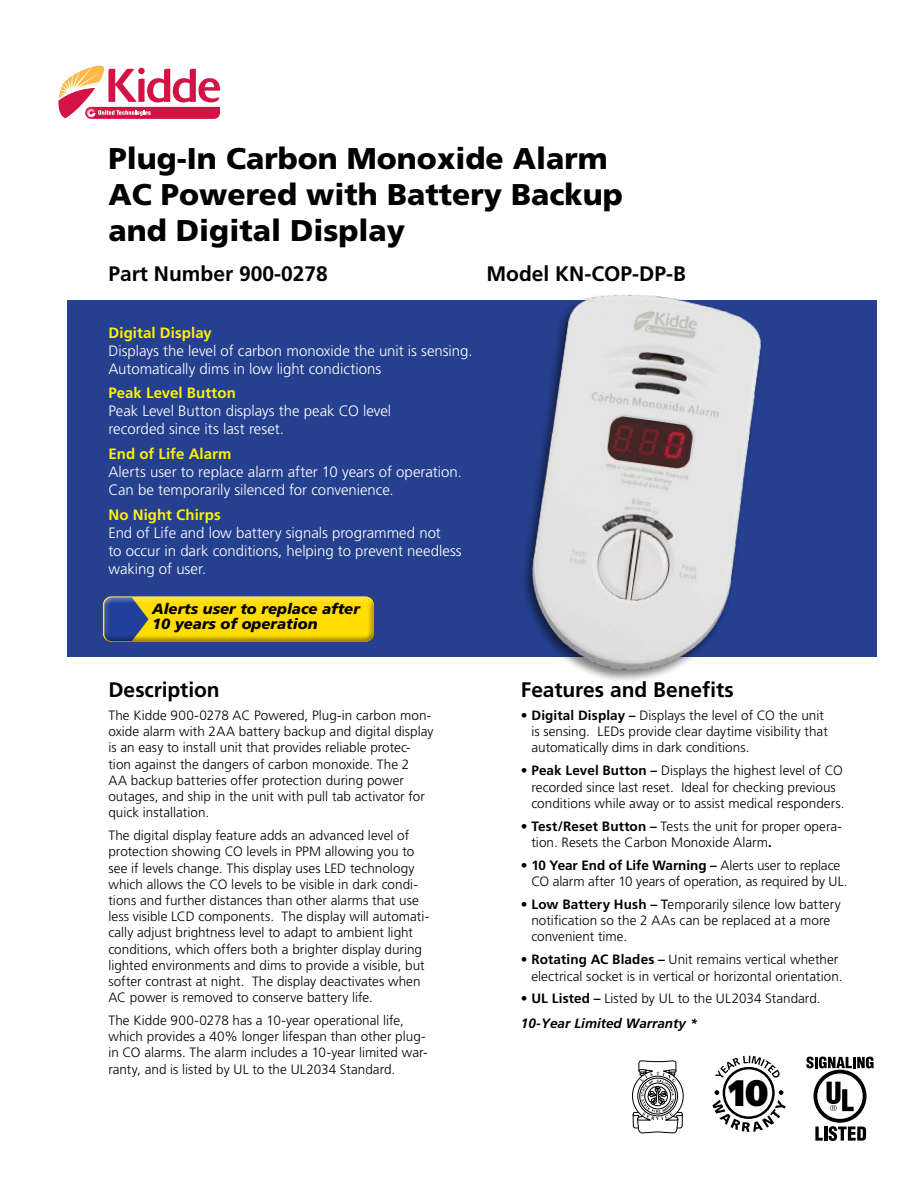
<style>
.page{position:relative;width:918px;height:1188px;background:#fff}
.page>*{position:absolute;margin:0;border:0;box-sizing:border-box;transform-origin:0 0}
.t1{font:900 36.9px "Frutiger";color:#000;scale:.85 1}
.t2{font:900 30px/36px "Frutiger";color:#000}
.t3{font:700 21px "Frutiger";color:#000}
.t4{font:300 15px/18px "Frutiger";color:#fff}
.t5{font:700 15px "Frutiger";letter-spacing:.005em;color:#fff200}
.t6{font:italic 900 14.85px/14.9px "Frutiger LT Std";color:#000}
.t7{font:300 13.5px/16.2px "Frutiger";color:#000}
.t8{font:italic 700 13.5px "Frutiger LT Std";color:#000}
.s1{font-weight:700}
.s2{font-weight:400}
</style>
<div class="page">
<div style="left:68px;top:301px;width:810px;height:356px;background:#25408f"></div>
<div style="left:813px;top:1070px;width:54px;height:53px;border:4px solid #000;border-radius:50%"></div>
<svg style="left:827px;top:1082px;width:27px;height:29px"></svg>
<svg style="left:806px;top:1057px;width:68px;height:11px"></svg>
<svg style="left:815px;top:1127px;width:8px;height:14px"></svg>
<hr style="left:824px;top:1127px;width:3px;height:14px;background:#000">
<svg style="left:829px;top:1126px;width:37px;height:15px"></svg>
<img style="left:450px;top:294px;width:397px;height:387px">
<svg style="left:58px;top:66px;width:162px;height:53px"></svg>
<svg style="left:715px;top:1056px;width:65px;height:23px"></svg>
<div style="left:723px;top:1067px;width:52px;height:52px;border:2px solid #000;border-radius:50%"></div>
<svg style="left:712px;top:1090px;width:74px;height:42px"></svg>
<svg style="left:632px;top:1060px;width:52px;height:74px"></svg>
<div style="left:98px;top:596px;width:284px;height:47px;background:#000;opacity:.36"></div>
<h2 class="t2" style="left:108px;top:140px;width:516px">Plug-In Carbon Monoxide Alarm<br>AC Powered with Battery Backup and Digital Display</h2>
<h3 class="t3" style="left:108px;top:261px;width:221px">Part Number 900-0278</h3>
<h3 class="t3" style="left:486px;top:261px;width:201px">Model KN-COP-DP-B</h3>
<p class="t5" style="left:108px;top:324px;width:105px">Digital Display</p>
<p class="t4" style="left:108px;top:341px;width:366px">Displays the level of carbon monoxide the unit is sensing.<br>Automatically dims in low light condictions</p>
<p class="t5" style="left:108px;top:384px;width:129px">Peak Level Button</p>
<p class="t4" style="left:108px;top:402px;width:284px">Peak Level Button displays the peak CO level recorded since its last reset.</p>
<p class="t5" style="left:108px;top:445px;width:125px">End of Life Alarm</p>
<p class="t4" style="left:108px;top:463px;width:355px">Alerts user to replace alarm after 10 years of operation.<br>Can be temporarily silenced for convenience.</p>
<p class="t5" style="left:108px;top:506px;width:114px">No Night Chirps</p>
<p class="t4" style="left:108px;top:524px;width:355px">End of Life and low battery signals programmed not<br>to occur in dark conditions, helping to prevent needless waking of user.</p>
<p class="t6" style="left:152px;top:601px;width:209px">Alerts user to replace after<br>10 years of operation</p>
<h3 class="t3" style="left:108px;top:677px;width:113px">Description</h3>
<p class="t7" style="left:108px;top:707px;width:327px">The Kidde 900-0278 AC Powered, Plug-in carbon mon&shy;oxide alarm with 2AA battery backup and digital display is an easy to install unit that provides reliable protec&shy;tion against the dangers of carbon monoxide. The 2<br>AA backup batteries offer protection during power outages, and ship in the unit with pull tab activator for quick installation.</p>
<p class="t7" style="left:108px;top:827px;width:322px">The digital display feature adds an advanced level of protection showing CO levels in PPM allowing you to see if levels change. This display uses LED technology which allows the CO levels to be visible in dark condi&shy;tions and further distances than other alarms that use less visible LCD components. The display will automati&shy;cally adjust brightness level to adapt to ambient light conditions, which offers both a brighter display during lighted environments and dims to provide a visible, but softer contrast at night. The display deactivates when AC power is removed to conserve battery life.</p>
<p class="t7" style="left:108px;top:1012px;width:321px">The Kidde 900-0278 has a 10-year operational life, which provides a 40% longer lifespan than other plug&shy;in CO alarms. The alarm includes a 10-year limited war&shy;ranty, and is listed by UL to the UL2034 Standard.</p>
<h3 class="t3" style="left:521px;top:677px;width:214px">Features and Benefits</h3>
<p class="t7" style="left:531px;top:707px;width:298px;text-indent:-11px"><span class="s1">• Digital Display –</span> Displays the level of CO the unit is sensing. LEDs provide clear daytime visibility that automatically dims in dark conditions.</p>
<p class="t7" style="left:531px;top:763px;width:315px;text-indent:-11px"><span class="s1">• Peak Level Button –</span> Displays the highest level of CO recorded since last reset. Ideal for checking previous conditions while away or to assist medical responders.</p>
<p class="t7" style="left:531px;top:818px;width:312px;text-indent:-10px"><span class="s1">• Test/Reset Button –</span> Tests the unit for proper opera&shy;tion. Resets the Carbon Monoxide Alarm<span class="s1">.</span></p>
<p class="t7" style="left:531px;top:857px;width:318px;text-indent:-11px"><span class="s1">• 10 Year End of Life Warning –</span> Alerts user to replace<br>CO alarm after 10 years of operation, as required by UL.</p>
<p class="t7" style="left:531px;top:896px;width:311px;text-indent:-10px"><span class="s1">• Low Battery Hush –</span> <span class="s2">T</span>emporarily silence low battery notification so the 2 AAs can be replaced at a more convenient time.</p>
<p class="t7" style="left:531px;top:952px;width:313px;text-indent:-11px"><span class="s1">• Rotating AC Blades –</span> Unit remains vertical whether electrical socket is in vertical or horizontal orientation.</p>
<p class="t7" style="left:521px;top:991px;width:301px"><span class="s1">• UL Listed –</span> Listed by UL to the UL2034 Standard.</p>
<p class="t8" style="left:521px;top:1016px;width:178px">10-Year Limited Warranty *</p>
<h1 class="t1" style="left:729px;top:1070px;width:48px">10</h1>
</div>
